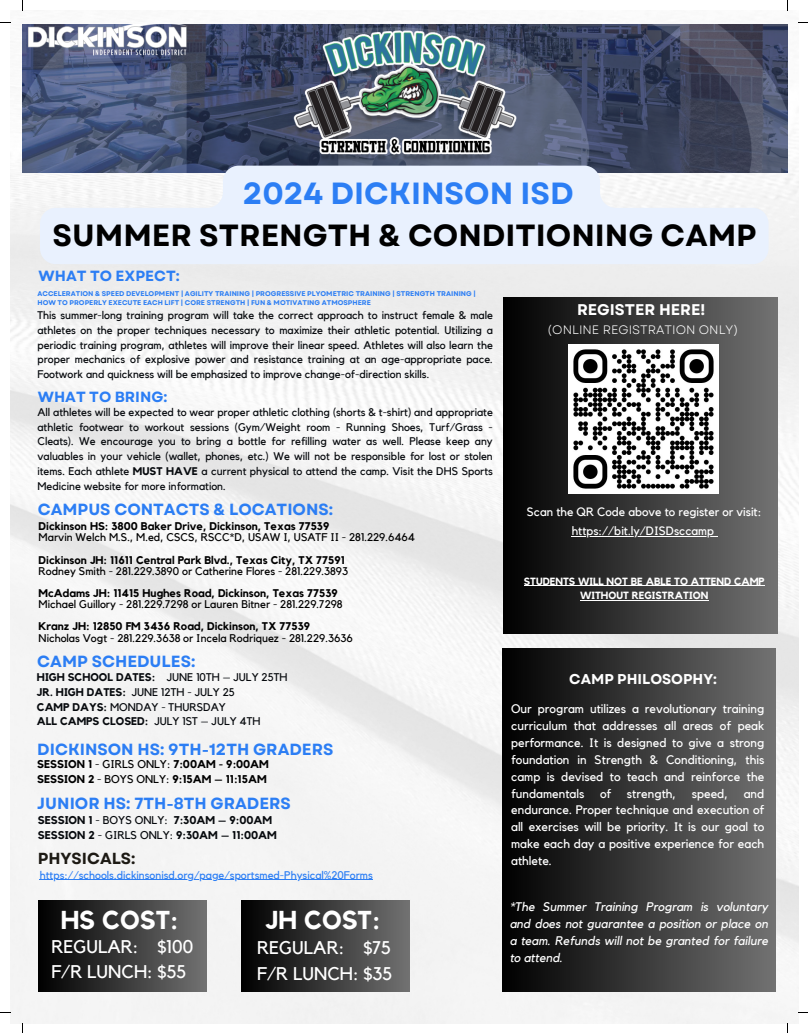
<style>
.page{position:relative;width:808px;height:1033px;background:#fff}
.page>*{position:absolute;margin:0;border:0;box-sizing:border-box;transform-origin:0 0}
.t1{font:700 30.62px "Garet";color:#000}
.t2{font:700 30.62px "Garet";color:#2c7ef4}
.t3{font:700 25.75px "Kollektif";color:#fff}
.t4{font:18.25px/25.2px "Kollektif";color:#fff}
.t5{font:700 16.12px "Garet";color:#2c7ef4}
.t6{font:700 16px "Garet";color:#1d1a14}
.t7{font:700 15.5px "Garet";color:#fff}
.t8{font:700 14.75px "Garet";color:#2c7ef4}
.t9{font:700 14.25px "Garet";color:#fff}
.t10{font:italic 12.5px/16.9px "Kollektif";color:#fff;text-align:justify}
.t11{font:12.38px/16.9px "Kollektif";color:#fff;text-align:justify}
.t12{font:12.25px "Garet";color:#fff}
.t13{font:12.12px "Kollektif";color:#fff}
.t14{font:700 11.25px/15px "Kollektif";color:#000}
.t15{font:700 11.25px/15px "Kollektif";color:#070a0e}
.t16{font:11.12px/14.8px "Kollektif";color:#070a0e;text-align:justify}
.t17{font:11.12px "Kollektif";color:#000}
.t18{font:700 11.12px "Kollektif";color:#000}
.t19{font:11.12px "Kollektif";color:#2c7ef4}
.t20{font:700 11.12px "Kollektif";color:#070a0e}
.t21{font:700 10.38px/14.5px "Kollektif";color:#fff;text-align:center}
.t22{font:700 6.88px/9.1px "Garet";color:#2c7ef4}
.s1{font-weight:700}
.s2{font-weight:400}
</style>
<div class="page">
<img style="left:10px;top:10px;width:788px;height:1013px">
<div style="left:503px;top:298px;width:274px;height:335px;background:linear-gradient(to right,#000,#717171)"></div>
<div style="left:502px;top:648px;width:273px;height:343px;background:linear-gradient(to right,#000,#727272)"></div>
<div style="left:38px;top:900px;width:168px;height:91px;background:linear-gradient(to right,#000,#717171)"></div>
<img style="left:22px;top:24px;width:765px;height:148px">
<div style="left:241px;top:900px;width:168px;height:91px;background:linear-gradient(to right,#000,#707070)"></div>
<img style="left:569px;top:344px;width:149px;height:149px">
<svg style="left:40px;top:166px;width:728px;height:98px;fill:#e9f1fe"></svg>
<hr style="left:40px;top:879px;width:333px;height:1px;background:#2c7ef4">
<hr style="left:523px;top:585px;width:241px;height:1px;background:#fff">
<hr style="left:580px;top:600px;width:128px;height:1px;background:#fff">
<hr style="left:571px;top:536px;width:143px;height:1px;background:#fff">
<h4 class="t2" style="left:243px;top:171px;width:332px">2024 DICKINSON ISD</h4>
<p class="t1" style="left:53px;top:213px;width:705px">SUMMER STRENGTH &amp; CONDITIONING CAMP</p>
<p class="t8" style="left:39px;top:265px;width:143px">WHAT TO EXPECT:</p>
<h4 class="t22" style="left:37px;top:289px;width:440px">ACCELERATION &amp; SPEED DEVELOPMENT | AGILITY TRAINING | PROGRESSIVE PLYOMETRIC TRAINING | STRENGTH TRAINING |<br>HOW TO PROPERLY EXECUTE EACH LIFT | CORE STRENGTH | FUN &amp; MOTIVATING ATMOSPHERE</h4>
<p class="t16" style="left:37px;top:308px;width:457px">This summer-long training program will take the correct approach to instruct female &amp; male athletes on the proper techniques necessary to maximize their athletic potential. Utilizing a periodic training program, athletes will improve their linear speed. Athletes will also learn the proper mechanics of explosive power and resistance training at an age-appropriate pace.<br>Footwork and quickness will be emphasized to improve change-of-direction skills.</p>
<p class="t8" style="left:38px;top:386px;width:131px">WHAT TO BRING:</p>
<h4 class="t16" style="left:37px;top:405px;width:457px">All athletes will be expected to wear proper athletic clothing (shorts &amp; t-shirt) and appropriate athletic footwear to workout sessions (Gym/Weight room - Running Shoes, Turf/Grass - Cleats). We encourage you to bring a bottle for refilling water as well. Please keep any valuables in your vehicle (wallet, phones, etc.) We will not be responsible for lost or stolen items. Each athlete <span class="s1">MUST HAVE</span> a current physical to attend the camp. Visit the DHS Sports Medicine website for more information.</h4>
<p class="t5" style="left:38px;top:498px;width:297px">CAMPUS CONTACTS &amp; LOCATIONS:</p>
<h3 class="t18" style="left:39px;top:521px;width:292px">Dickinson HS: 3800 Baker Drive, Dickinson, Texas 77539</h3>
<h4 class="t17" style="left:39px;top:532px;width:378px">Marvin Welch M.S., M.ed, CSCS, RSCC*D, USAW I, USATF II - 281.229.6464</h4>
<h6 class="t18" style="left:39px;top:554px;width:308px">Dickinson JH: 11611 Central Park Blvd., Texas City, TX 77591</h6>
<p class="t17" style="left:39px;top:566px;width:311px">Rodney Smith - 281.229.3890 or Catherine Flores - 281.229.3893</p>
<p class="t18" style="left:39px;top:588px;width:301px">McAdams JH: 11415 Hughes Road, Dickinson, Texas 77539</p>
<p class="t17" style="left:39px;top:599px;width:305px">Michael Guillory - 281.229.7298 or Lauren Bitner - 281.229.7298</p>
<p class="t18" style="left:39px;top:621px;width:273px">Kranz JH: 12850 FM 3436 Road, Dickinson, TX 77539</p>
<h5 class="t17" style="left:39px;top:632px;width:315px">Nicholas Vogt - 281.229.3638 or Incela Rodriquez - 281.229.3636</h5>
<p class="t5" style="left:37px;top:649px;width:159px">CAMP SCHEDULES:</p>
<p class="t16" style="left:37px;top:670px;width:252px"><span class="s1">HIGH SCHOOL DATES:</span> JUNE 10TH – JULY 25TH</p>
<p class="t20" style="left:37px;top:686px;width:90px">JR. HIGH DATES:</p>
<h4 class="t16" style="left:37px;top:684px;width:199px;text-indent:95px">JUNE 12TH - JULY 25<br><span class="s1">CAMP DAYS:</span> MONDAY - THURSDAY</h4>
<h6 class="t20" style="left:37px;top:716px;width:225px">ALL CAMPS CLOSED: <span class="s2">JULY 1ST – JULY 4TH</span></h6>
<h4 class="t5" style="left:37px;top:737px;width:298px">DICKINSON HS: 9TH-12TH GRADERS</h4>
<h2 class="t14" style="left:37px;top:757px;width:233px">SESSION 1 <span class="s2">- GIRLS ONLY:</span> 7:00AM - 9:00AM<br>SESSION 2 <span class="s2">- BOYS ONLY:</span> 9:15AM – 11:15AM</h2>
<p class="t5" style="left:37px;top:791px;width:255px">JUNIOR HS: 7TH-8TH GRADERS</p>
<p class="t15" style="left:38px;top:813px;width:240px">SESSION 1 <span class="s2">- BOYS ONLY:</span> 7:30AM – 9:00AM<br>SESSION 2 <span class="s2">- GIRLS ONLY:</span> 9:30AM – 11:00AM</p>
<h6 class="t6" style="left:38px;top:846px;width:99px">PHYSICALS:</h6>
<p class="t19" style="left:40px;top:869px;width:334px">https://schools.dickinsonisd.org/page/sportsmed-Physical%20Forms</p>
<p class="t3" style="left:61px;top:907px;width:119px">HS COST:</p>
<h4 class="t4" style="left:51px;top:934px;width:143px">REGULAR: $100<br>F/R LUNCH: $55</h4>
<h2 class="t3" style="left:265px;top:907px;width:116px">JH COST:</h2>
<h3 class="t4" style="left:257px;top:935px;width:136px">REGULAR: $75<br>F/R LUNCH: $35</h3>
<p class="t7" style="left:577px;top:298px;width:130px">REGISTER HERE!</p>
<p class="t12" style="left:547px;top:321px;width:193px">(ONLINE REGISTRATION ONLY)</p>
<p class="t13" style="left:527px;top:506px;width:236px">Scan the QR Code above to register or visit:</p>
<h3 class="t13" style="left:571px;top:525px;width:144px">https://bit.ly/DISDsccamp</h3>
<h2 class="t21" style="left:523px;top:574px;width:242px">STUDENTS WILL NOT BE ABLE TO ATTEND CAMP<br>WITHOUT REGISTRATION</h2>
<p class="t9" style="left:569px;top:668px;width:149px">CAMP PHILOSOPHY:</p>
<p class="t11" style="left:511px;top:701px;width:255px">Our program utilizes a revolutionary training curriculum that addresses all areas of peak performance. It is designed to give a strong foundation in Strength &amp; Conditioning, this camp is devised to teach and reinforce the fundamentals</p>
<p class="t11" style="left:600px;top:785px;width:13px">of</p>
<p class="t11" style="left:627px;top:785px;width:51px">strength,</p>
<p class="t11" style="left:691px;top:785px;width:38px">speed,</p>
<p class="t11" style="left:511px;top:785px;width:255px;text-indent:232px">and endurance. Proper technique and execution of all exercises will be priority. It is our goal to make each day a positive experience for each athlete.</p>
<p class="t10" style="left:509px;top:899px;width:260px">*The Summer Training Program is voluntary and does not guarantee a position or place on a team. Refunds will not be granted for failure to attend.</p>
</div>
